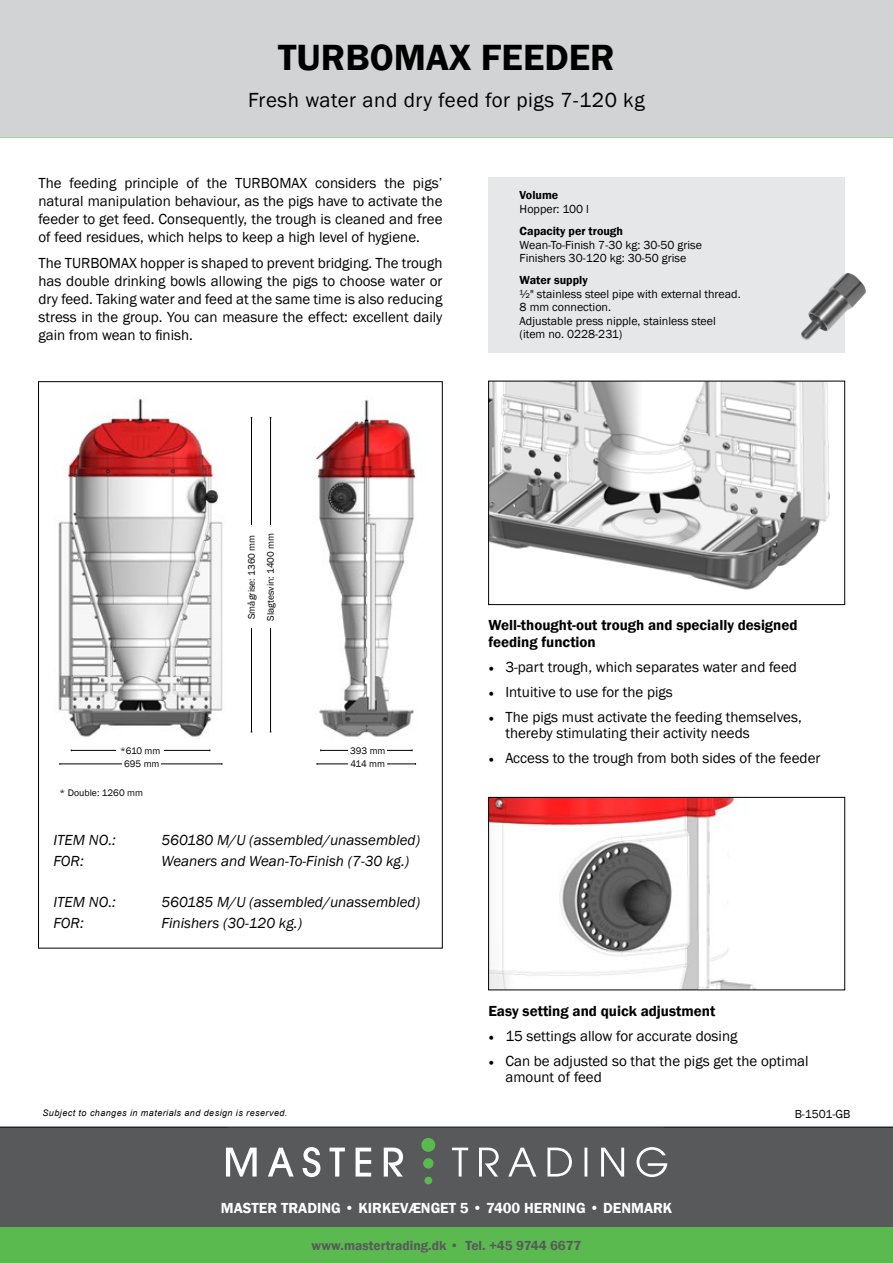
<style>
.page{position:relative;width:893px;height:1263px;background:#fff}
.page>*{position:absolute;margin:0;border:0;box-sizing:border-box;transform-origin:0 0}
.t1{font:600 37.5px "Franklin Gothic";color:#000}
.t2{font:21px "Franklin Gothic";letter-spacing:.025em;color:#000}
.t3{font:15px/18px "Franklin Gothic";color:#000;text-align:justify}
.t4{font:italic 15px "Franklin Gothic";color:#000}
.t5{font:600 15px/16.5px "Franklin Gothic";color:#000}
.t6{font:600 15px "Franklin Gothic";color:#fff}
.t7{font:600 13.5px "Franklin Gothic";color:#58595b}
.t8{font:12px/13.5px "Franklin Gothic";color:#000}
.t9{font:600 12px "Franklin Gothic";color:#000}
.t10{font:9.75px/19px "Franklin Gothic";color:#000}
.t11{font:italic 9px "Arial";letter-spacing:.05em;color:#000}
.s1{font-family:"Minion Pro"}
</style>
<div class="page">
<div style="left:0;top:1127px;width:893px;height:101px;background:#58595b"></div>
<svg style="left:224px;top:1127px;width:448px;height:68px;background:#68696b"></svg>
<div style="left:421px;top:1138px;width:14px;height:14px;background:#5aba4f;border-radius:50%"></div>
<div style="left:423px;top:1158px;width:11px;height:10px;background:#5aba4f;border-radius:50%"></div>
<div style="left:424px;top:1176px;width:8px;height:8px;background:#5aba4f;border-radius:50%"></div>
<div style="left:0;top:1228px;width:893px;height:35px;background:#5aba4f"></div>
<hr style="left:0;top:135px;width:893px;height:3px;background:#5aba4f">
<img style="left:490px;top:383px;width:340px;height:207px">
<div style="left:488px;top:381px;width:357px;height:224px;border:1px solid #000"></div>
<img style="left:490px;top:799px;width:265px;height:189px">
<div style="left:488px;top:797px;width:357px;height:193px;border:1px solid #000"></div>
<hr style="left:321px;top:750px;width:91px;height:1px;background:#000">
<hr style="left:71px;top:750px;width:139px;height:1px;background:#000">
<hr style="left:317px;top:764px;width:99px;height:1px;background:#000">
<hr style="left:60px;top:764px;width:162px;height:1px;background:#000">
<div style="left:348px;top:745px;width:39px;height:10px;background:#fff"></div>
<div style="left:116px;top:745px;width:48px;height:10px;background:#fff"></div>
<div style="left:348px;top:759px;width:39px;height:10px;background:#fff"></div>
<div style="left:122px;top:759px;width:39px;height:10px;background:#fff"></div>
<hr style="left:251px;top:418px;width:1px;height:314px;background:#000">
<hr style="left:270px;top:418px;width:1px;height:314px;background:#000">
<img style="left:58px;top:398px;width:165px;height:339px">
<img style="left:315px;top:399px;width:101px;height:338px">
<div style="left:246px;top:526px;width:11px;height:102px;background:#fff"></div>
<div style="left:265px;top:526px;width:11px;height:102px;background:#fff"></div>
<div style="left:0;top:0;width:893px;height:136px;background:#d1d3d4"></div>
<div style="left:488px;top:177px;width:357px;height:176px;background:#e6e7e8"></div>
<img style="left:801px;top:273px;width:65px;height:67px">
<h1 class="t1" style="left:278px;top:34px;width:338px">TURBOMAX FEEDER</h1>
<h2 class="t2" style="left:248px;top:87px;width:398px">Fresh water and dry feed for pigs 7-120 kg</h2>
<p class="t3" style="left:39px;top:174px;width:405px">The feeding principle of the TURBOMAX considers the pigs’ natural manipulation behaviour, as the pigs have to activate the feeder to get feed. Consequently, the trough is cleaned and free of feed residues, which helps to keep a high level of hygiene.</p>
<p class="t3" style="left:39px;top:254px;width:405px">The TURBOMAX hopper is shaped to prevent bridging. The trough has double drinking bowls allowing the pigs to choose water or dry feed. Taking water and feed at the same time is also reducing stress in the group. You can measure the effect: excellent daily gain from wean to finish.</p>
<p class="t9" style="left:520px;top:188px;width:40px">Volume</p>
<p class="t8" style="left:520px;top:202px;width:71px">Hopper: 100 l</p>
<p class="t9" style="left:520px;top:224px;width:105px">Capacity per trough</p>
<p class="t8" style="left:520px;top:238px;width:184px">Wean-To-Finish 7-30 kg: 30-50 grise<br>Finishers 30-120 kg: 30-50 grise</p>
<p class="t9" style="left:520px;top:273px;width:70px">Water supply</p>
<p class="t8" style="left:520px;top:287px;width:223px">½" stainless steel pipe with external thread.<br>8 mm connection.<br>Adjustable press nipple, stainless steel (item no. 0228-231)</p>
<p class="t10" style="left:242px;top:621px;width:89px;rotate:-90deg">Smågrise: 1360 mm<br>Slagtesvin: 1400 mm</p>
<p class="t10" style="left:120px;top:741px;width:42px">*610 mm</p>
<p class="t10" style="left:350px;top:741px;width:37px">393 mm</p>
<p class="t10" style="left:124px;top:755px;width:37px">695 mm</p>
<p class="t10" style="left:351px;top:755px;width:36px">414 mm</p>
<p class="t10" style="left:60px;top:783px;width:85px">* Double: 1260 mm</p>
<p class="t4" style="left:54px;top:831px;width:64px">ITEM NO.:</p>
<p class="t4" style="left:162px;top:831px;width:260px">560180 M/U (assembled/unassembled)</p>
<p class="t4" style="left:54px;top:851px;width:32px">FOR:</p>
<p class="t4" style="left:162px;top:851px;width:249px">Weaners and Wean-To-Finish (7-30 kg.)</p>
<p class="t4" style="left:54px;top:893px;width:64px">ITEM NO.:</p>
<p class="t4" style="left:162px;top:893px;width:260px">560185 M/U (assembled/unassembled)</p>
<p class="t4" style="left:54px;top:914px;width:32px">FOR:</p>
<p class="t4" style="left:162px;top:914px;width:142px">Finishers (30-120 kg.)</p>
<p class="t11" style="left:43px;top:1107px;width:246px">Subject to changes in materials and design is reserved.</p>
<p class="t5" style="left:488px;top:617px;width:311px">Well-thought-out trough and specially designed feeding function</p>
<p class="t3" style="left:488px;top:658px;width:310px"><span class="s1">•</span> 3-part trough, which separates water and feed</p>
<p class="t3" style="left:488px;top:683px;width:186px"><span class="s1">•</span> Intuitive to use for the pigs</p>
<p class="t3" style="left:505px;top:709px;width:298px;line-height:16.5px;text-indent:-17px"><span class="s1">•</span> The pigs must activate the feeding themselves, thereby stimulating their activity needs</p>
<p class="t3" style="left:488px;top:750px;width:334px"><span class="s1">•</span> Access to the trough from both sides of the feeder</p>
<p class="t5" style="left:488px;top:1002px;width:229px">Easy setting and quick adjustment</p>
<p class="t3" style="left:488px;top:1027px;width:251px"><span class="s1">•</span> 15 settings allow for accurate dosing</p>
<p class="t3" style="left:505px;top:1053px;width:305px;line-height:16.5px;text-indent:-17px"><span class="s1">•</span> Can be adjusted so that the pigs get the optimal amount of feed</p>
<p class="t8" style="left:795px;top:1107px;width:57px">B-1501-GB</p>
<p class="t6" style="left:221px;top:1198px;width:453px">MASTER TRADING • KIRKEVÆNGET 5 • 7400 HERNING • DENMARK</p>
<p class="t7" style="left:312px;top:1237px;width:271px">www.mastertrading.dk • Tel. +45 9744 6677</p>
</div>
